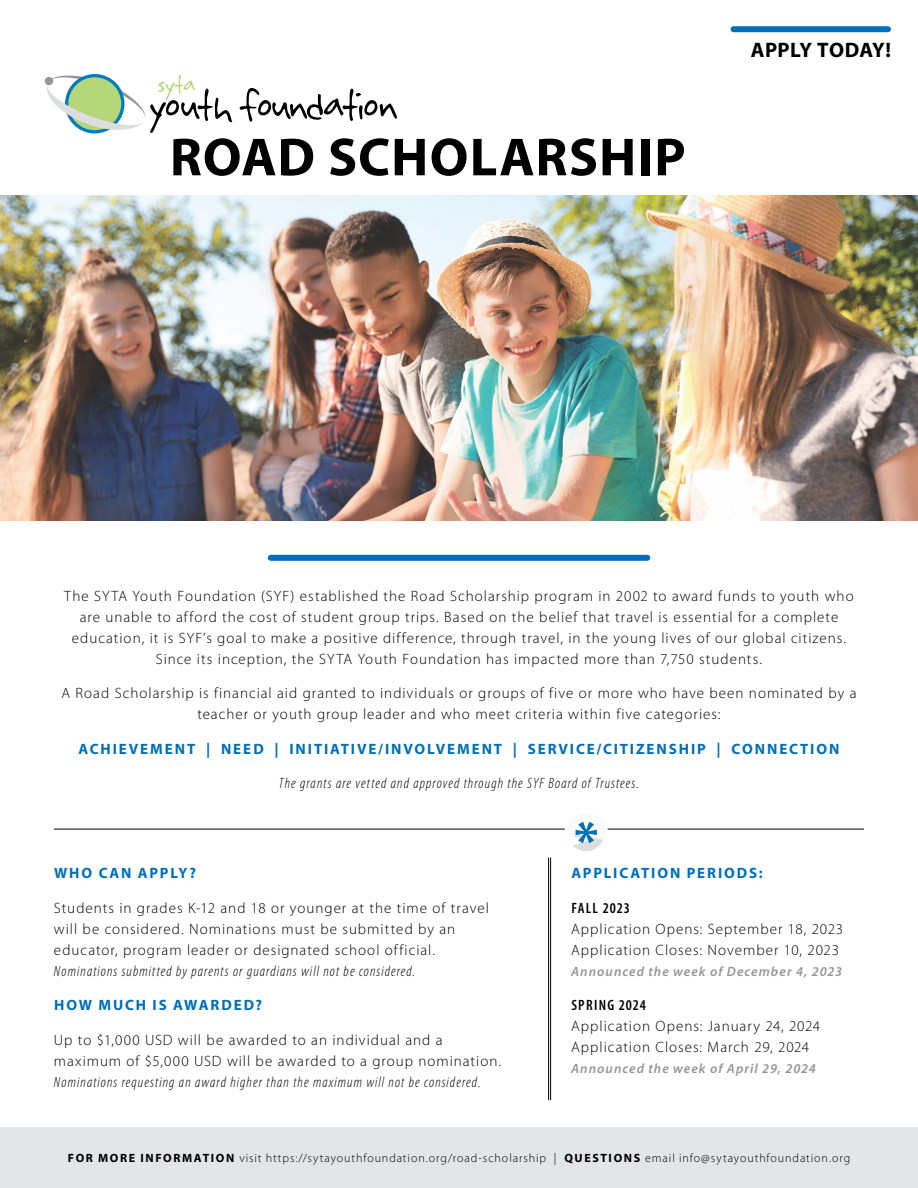
<style>
.page{position:relative;width:918px;height:1188px;background:#fff}
.page>*{position:absolute;margin:0;border:0;box-sizing:border-box;transform-origin:0 0}
.t1{font:700 54px "Myriad Pro";letter-spacing:.02em;color:#000}
.t2{font:700 21px "Myriad Pro";letter-spacing:.015em;color:#000}
.t3{font:300 15px/21px "Myriad Pro";letter-spacing:.065em;color:#000}
.t4{font:italic 300 condensed 15px "Myriad Pro";letter-spacing:.07em;color:#000}
.t5{font:700 15px "Myriad Pro";letter-spacing:.125em;color:#006fba}
.t6{font:600 condensed 15px "Myriad Pro";letter-spacing:.075em;color:#000}
.t7{font:italic 600 13.5px "Myriad Pro";letter-spacing:.08em;color:#939598}
.t8{font:300 12px "Myriad Pro";letter-spacing:.075em;color:#000}
.s1{font-weight:700}
</style>
<div class="page">
<img style="left:0;top:195px;width:918px;height:325px">
<svg style="left:45px;top:74px;width:187px;height:59px"></svg>
<svg style="left:240px;top:88px;width:157px;height:34px"></svg>
<div style="left:45px;top:77px;width:8px;height:8px;background:#939598;border-radius:50%"></div>
<div style="left:734px;top:26px;width:154px;height:6px;background:#006fba"></div>
<div style="left:271px;top:555px;width:376px;height:6px;background:#006fba"></div>
<hr style="left:54px;top:829px;width:810px;height:1px;background:#000">
<div style="left:0;top:1128px;width:918px;height:60px;background:#e4e5e6"></div>
<hr style="left:550px;top:858px;width:1px;height:242px;background:#000">
<hr style="left:548px;top:858px;width:1px;height:242px;background:#000">
<img style="left:566px;top:812px;width:40px;height:41px;border-radius:20px">
<div style="left:564px;top:811px;width:44px;height:43px;border:3px solid #fff;border-radius:50%"></div>
<svg style="left:576px;top:822px;width:21px;height:21px"></svg>
<h1 class="t1" style="left:170px;top:122px;width:517px">ROAD SCHOLARSHIP</h1>
<h2 class="t2" style="left:751px;top:36px;width:142px">APPLY TODAY!</h2>
<p class="t3" style="left:64px;top:586px;width:791px;text-align:center">The SYTA Youth Foundation (SYF) established the Road Scholarship program in 2002 to award funds to youth who are unable to afford the cost of student group trips. Based on the belief that travel is essential for a complete education, it is SYF’s goal to make a positive difference, through travel, in the young lives of our global citizens.<br>Since its inception, the SYTA Youth Foundation has impacted more than 7,750 students.</p>
<p class="t3" style="left:61px;top:683px;width:797px;text-align:center">A Road Scholarship is financial aid granted to individuals or groups of five or more who have been nominated by a teacher or youth group leader and who meet criteria within five categories:</p>
<p class="t5" style="left:78px;top:739px;width:763px">ACHIEVEMENT | NEED | INITIATIVE/INVOLVEMENT | SERVICE/CITIZENSHIP | CONNECTION</p>
<p class="t4" style="left:279px;top:775px;width:362px">The grants are vetted and approved through the SYF Board of Trustees.</p>
<p class="t5" style="left:54px;top:863px;width:144px">WHO CAN APPLY?</p>
<p class="t3" style="left:54px;top:897px;width:436px">Students in grades K-12 and 18 or younger at the time of travel will be considered. Nominations must be submitted by an educator, program leader or designated school official.</p>
<p class="t4" style="left:54px;top:963px;width:363px">Nominations submitted by parents or guardians will not be considered.</p>
<p class="t5" style="left:54px;top:995px;width:210px">HOW MUCH IS AWARDED?</p>
<p class="t3" style="left:54px;top:1029px;width:449px">Up to $1,000 USD will be awarded to an individual and a maximum of $5,000 USD will be awarded to a group nomination.</p>
<p class="t4" style="left:54px;top:1074px;width:428px">Nominations requesting an award higher than the maximum will not be considered.</p>
<p class="t5" style="left:571px;top:863px;width:193px">APPLICATION PERIODS:</p>
<p class="t6" style="left:571px;top:899px;width:60px">FALL 2023</p>
<p class="t3" style="left:571px;top:918px;width:274px">Application Opens: September 18, 2023<br>Application Closes: November 10, 2023</p>
<p class="t7" style="left:571px;top:963px;width:273px">Announced the week of December 4, 2023</p>
<p class="t6" style="left:571px;top:997px;width:76px">SPRING 2024</p>
<p class="t3" style="left:571px;top:1016px;width:250px">Application Opens: January 24, 2024<br>Application Closes: March 29, 2024</p>
<p class="t7" style="left:571px;top:1060px;width:246px">Announced the week of April 29, 2024</p>
<p class="t8" style="left:68px;top:1152px;width:784px"><span class="s1">FOR MORE INFORMATION</span> visit https://sytayouthfoundation.org/road-scholarship | <span class="s1">QUESTIONS</span> email info@sytayouthfoundation.org</p>
</div>
